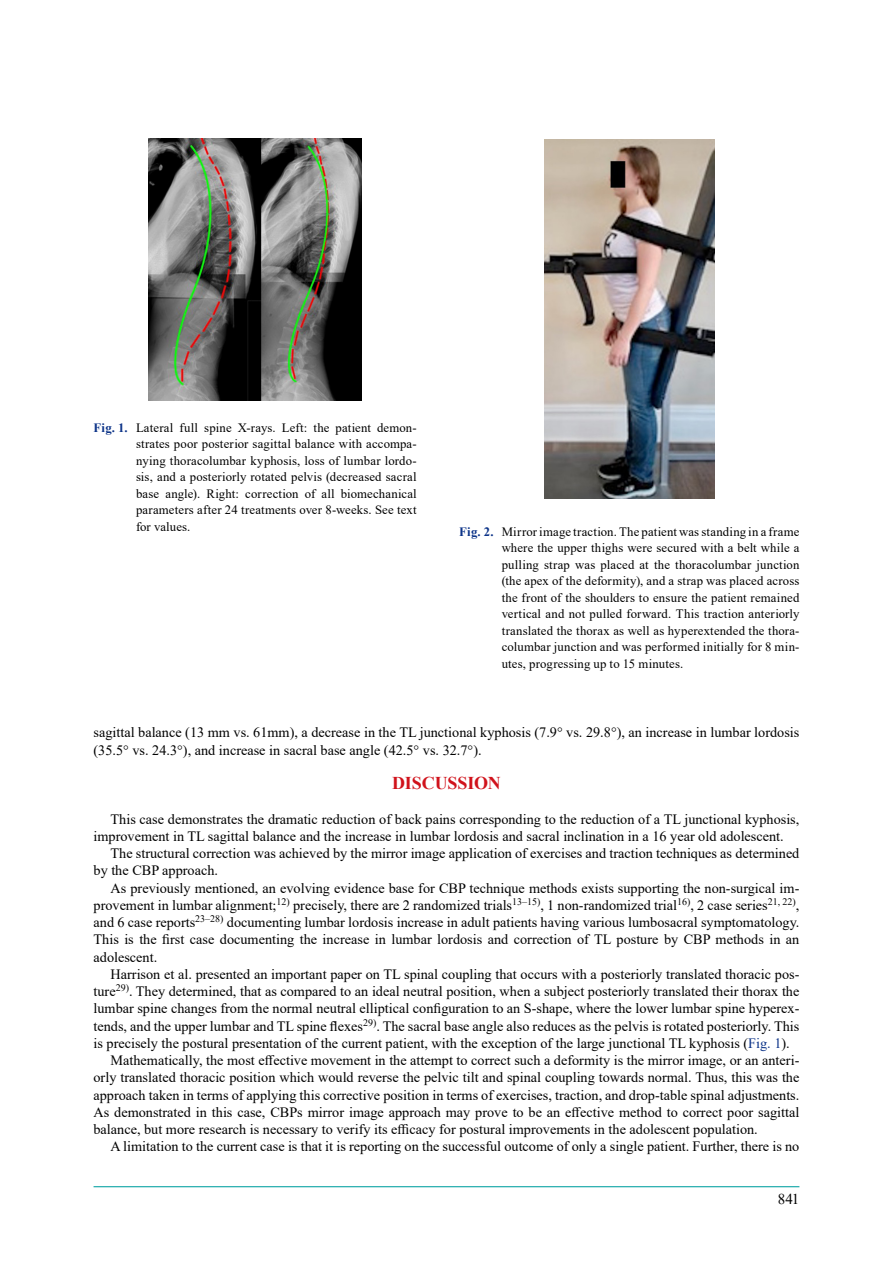
<style>
.page{position:relative;width:893px;height:1263px;background:#fff}
.page>*{position:absolute;margin:0;border:0;box-sizing:border-box;transform-origin:0 0}
.t1{font:700 18px "Times New Roman";letter-spacing:-.015em;color:#d0121b}
.t2{font:15px "Times New Roman";color:#000}
.t3{font:14.25px/17.2px "Times New Roman";color:#000}
.t4{font:12.75px/16.5px "Times New Roman";letter-spacing:.015em;color:#000;text-align:justify}
.s1{font-weight:700;color:#0c3388}
.s2{color:#0c3388}
</style>
<div class="page">
<hr style="left:94px;top:1186px;width:705px;height:1px;background:#009fa1">
<img style="left:149px;top:138px;width:212px;height:263px">
<img style="left:544px;top:139px;width:170px;height:360px">
<p class="t4" style="left:136px;top:419px;width:282px;text-indent:-42px"><span class="s1">Fig. 1.</span> Lateral full spine X-rays. Left: the patient demon&shy;strates poor posterior sagittal balance with accompa&shy;nying thoracolumbar kyphosis, loss of lumbar lordo&shy;sis, and a posteriorly rotated pelvis (decreased sacral base angle). Right: correction of all biomechanical parameters after 24 treatments over 8-weeks. See text for values.</p>
<p class="t4" style="left:502px;top:523px;width:299px;text-indent:-42px"><span class="s1">Fig. 2.</span> Mirror image traction. The patient was standing in a frame where the upper thighs were secured with a belt while a pulling strap was placed at the thoracolumbar junction (the apex of the deformity), and a strap was placed across the front of the shoulders to ensure the patient remained vertical and not pulled forward. This traction anteriorly translated the thorax as well as hyperextended the thora&shy;columbar junction and was performed initially for 8 min&shy;utes, progressing up to 15 minutes.</p>
<p class="t3" style="left:94px;top:723px;width:707px">sagittal balance (13 mm vs. 61mm), a decrease in the TL junctional kyphosis (7.9° vs. 29.8°), an increase in lumbar lordosis (35.5° vs. 24.3°), and increase in sacral base angle (42.5° vs. 32.7°).</p>
<p class="t1" style="left:392px;top:770px;width:110px">DISCUSSION</p>
<p class="t3" style="left:94px;top:810px;width:707px;text-indent:17px">This case demonstrates the dramatic reduction of back pains corresponding to the reduction of a TL junctional kyphosis, improvement in TL sagittal balance and the increase in lumbar lordosis and sacral inclination in a 16 year old adolescent.</p>
<p class="t3" style="left:94px;top:844px;width:707px;text-indent:17px">The structural correction was achieved by the mirror image application of exercises and traction techniques as determined by the CBP approach.</p>
<p class="t3" style="left:94px;top:879px;width:707px;text-align:justify;text-indent:17px">As previously mentioned, an evolving evidence base for CBP technique methods exists supporting the non-surgical im&shy;provement in lumbar alignment;<sup>12)</sup> precisely, there are 2 randomized trials<sup>13–15)</sup>, 1 non-randomized trial<sup>16)</sup>, 2 case series<sup>21,</sup> <sup>22)</sup>, and 6 case reports<sup>23–28)</sup> documenting lumbar lordosis increase in adult patients having various lumbosacral symptomatology.<br>This is the first case documenting the increase in lumbar lordosis and correction of TL posture by CBP methods in an adolescent.</p>
<p class="t3" style="left:111px;top:965px;width:690px">Harrison et al. presented an important paper on TL spinal coupling that occurs with a posteriorly translated thoracic pos-</p>
<p class="t3" style="left:94px;top:982px;width:707px">ture<sup>29)</sup>. They determined, that as compared to an ideal neutral position, when a subject posteriorly translated their thorax the</p>
<p class="t3" style="left:94px;top:999px;width:707px">lumbar spine changes from the normal neutral elliptical configuration to an S-shape, where the lower lumbar spine hyperex-</p>
<p class="t3" style="left:94px;top:1017px;width:707px">tends, and the upper lumbar and TL spine flexes<sup>29)</sup>. The sacral base angle also reduces as the pelvis is rotated posteriorly. This</p>
<p class="t3" style="left:94px;top:1034px;width:698px">is precisely the postural presentation of the current patient, with the exception of the large junctional TL kyphosis (<span class="s2">Fig. 1</span>).</p>
<p class="t3" style="left:111px;top:1051px;width:690px">Mathematically, the most effective movement in the attempt to correct such a deformity is the mirror image, or an anteri-</p>
<p class="t3" style="left:94px;top:1068px;width:707px">orly translated thoracic position which would reverse the pelvic tilt and spinal coupling towards normal. Thus, this was the</p>
<p class="t3" style="left:94px;top:1086px;width:707px">approach taken in terms of applying this corrective position in terms of exercises, traction, and drop-table spinal adjustments.</p>
<p class="t3" style="left:94px;top:1103px;width:707px">As demonstrated in this case, CBPs mirror image approach may prove to be an effective method to correct poor sagittal</p>
<p class="t3" style="left:94px;top:1120px;width:666px">balance, but more research is necessary to verify its efficacy for postural improvements in the adolescent population.</p>
<p class="t3" style="left:111px;top:1137px;width:690px">A limitation to the current case is that it is reporting on the successful outcome of only a single patient. Further, there is no</p>
<p class="t2" style="left:778px;top:1188px;width:23px">841</p>
</div>
